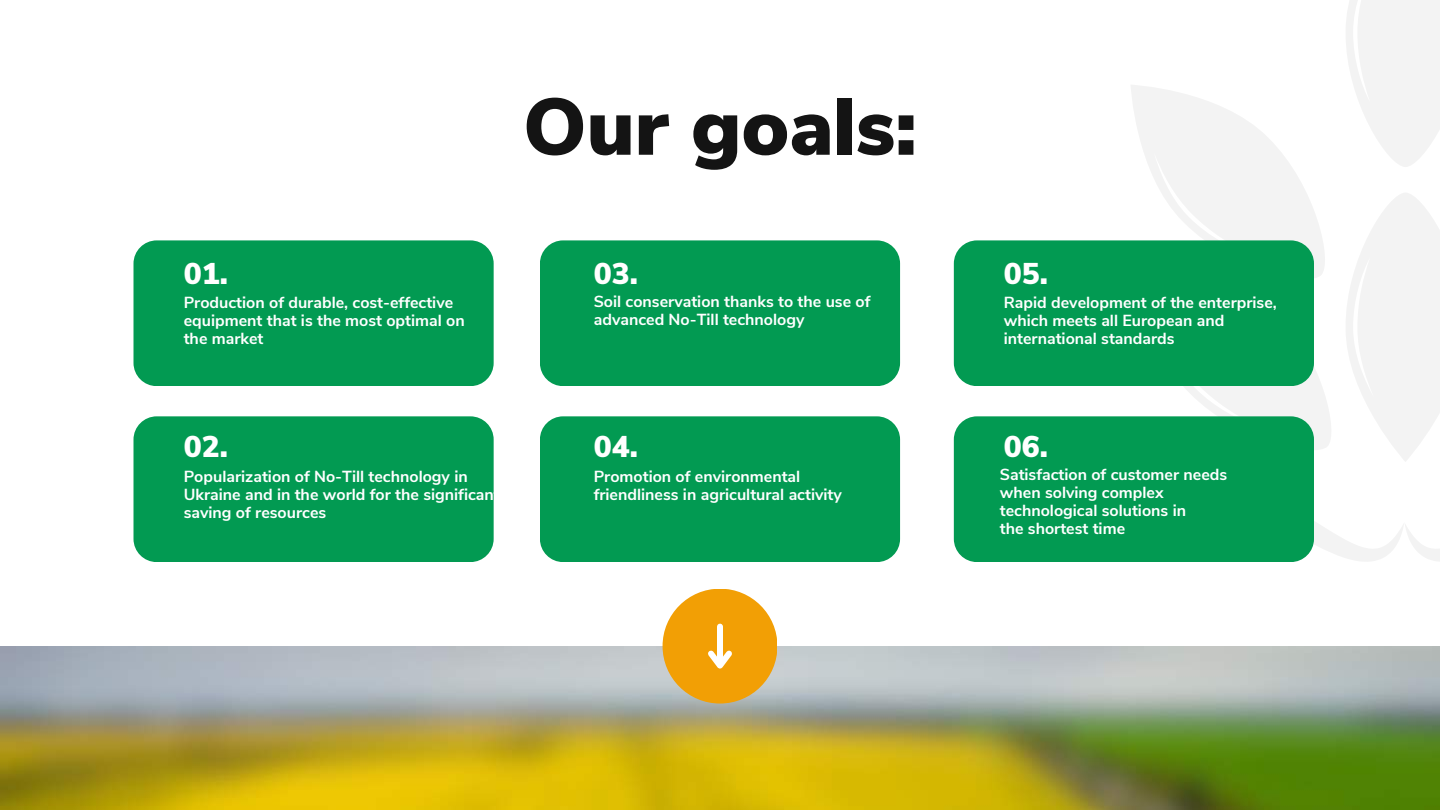
<style>
.page{position:relative;width:1440px;height:810px;background:#fff}
.page>*{position:absolute;margin:0;border:0;box-sizing:border-box;transform-origin:0 0}
.t1{font:900 80px "Nunito Sans";color:#141414}
.t2{font:900 30px "Nunito Sans";color:#fff}
.t3{font:700 16px/18px "Nunito Sans";color:#fff}
</style>
<div class="page">
<svg style="left:1346px;top:0;width:94px;height:167px"></svg>
<svg style="left:1346px;top:193px;width:94px;height:268px"></svg>
<svg style="left:1131px;top:85px;width:200px;height:365px"></svg>
<svg style="left:1296px;top:521px;width:144px;height:41px"></svg>
<img style="left:0;top:646px;width:1440px;height:164px">
<div style="left:663px;top:589px;width:114px;height:115px;background:#f29f05;border-radius:50%"></div>
<div style="left:717px;top:627px;width:6px;height:37px;background:#fff"></div>
<svg style="left:708px;top:650px;width:24px;height:19px"></svg>
<div style="left:134px;top:240px;width:360px;height:146px;background:#029a52;border-radius:23px"></div>
<div style="left:540px;top:240px;width:360px;height:146px;background:#029a52;border-radius:23px"></div>
<div style="left:954px;top:240px;width:360px;height:146px;background:#029a52;border-radius:23px"></div>
<div style="left:540px;top:416px;width:360px;height:146px;background:#029a52;border-radius:23px"></div>
<div style="left:954px;top:416px;width:360px;height:146px;background:#029a52;border-radius:23px"></div>
<div style="left:134px;top:416px;width:360px;height:146px;background:#029a52;border-radius:23px"></div>
<h1 class="t1" style="left:523px;top:74px;width:395px">Our goals:</h1>
<h2 class="t2" style="left:184px;top:254px;width:46px">01.</h2>
<h2 class="t2" style="left:594px;top:254px;width:46px">03.</h2>
<h2 class="t2" style="left:1004px;top:254px;width:46px">05.</h2>
<p class="t3" style="left:184px;top:294px;width:282px">Production of durable, cost-effective equipment that is the most optimal on the market</p>
<p class="t3" style="left:594px;top:293px;width:278px">Soil conservation thanks to the use of advanced No-Till technology</p>
<p class="t3" style="left:1004px;top:294px;width:275px">Rapid development of the enterprise, which meets all European and international standards</p>
<h2 class="t2" style="left:184px;top:427px;width:46px">02.</h2>
<h2 class="t2" style="left:594px;top:427px;width:46px">04.</h2>
<h2 class="t2" style="left:1004px;top:427px;width:46px">06.</h2>
<p class="t3" style="left:184px;top:467px;width:318px">Popularization of No-Till technology in<br>Ukraine and in the world for the significant saving of resources</p>
<p class="t3" style="left:594px;top:467px;width:250px">Promotion of environmental friendliness in agricultural activity</p>
<p class="t3" style="left:1000px;top:466px;width:229px">Satisfaction of customer needs when solving complex technological solutions in<br>the shortest time</p>
</div>
